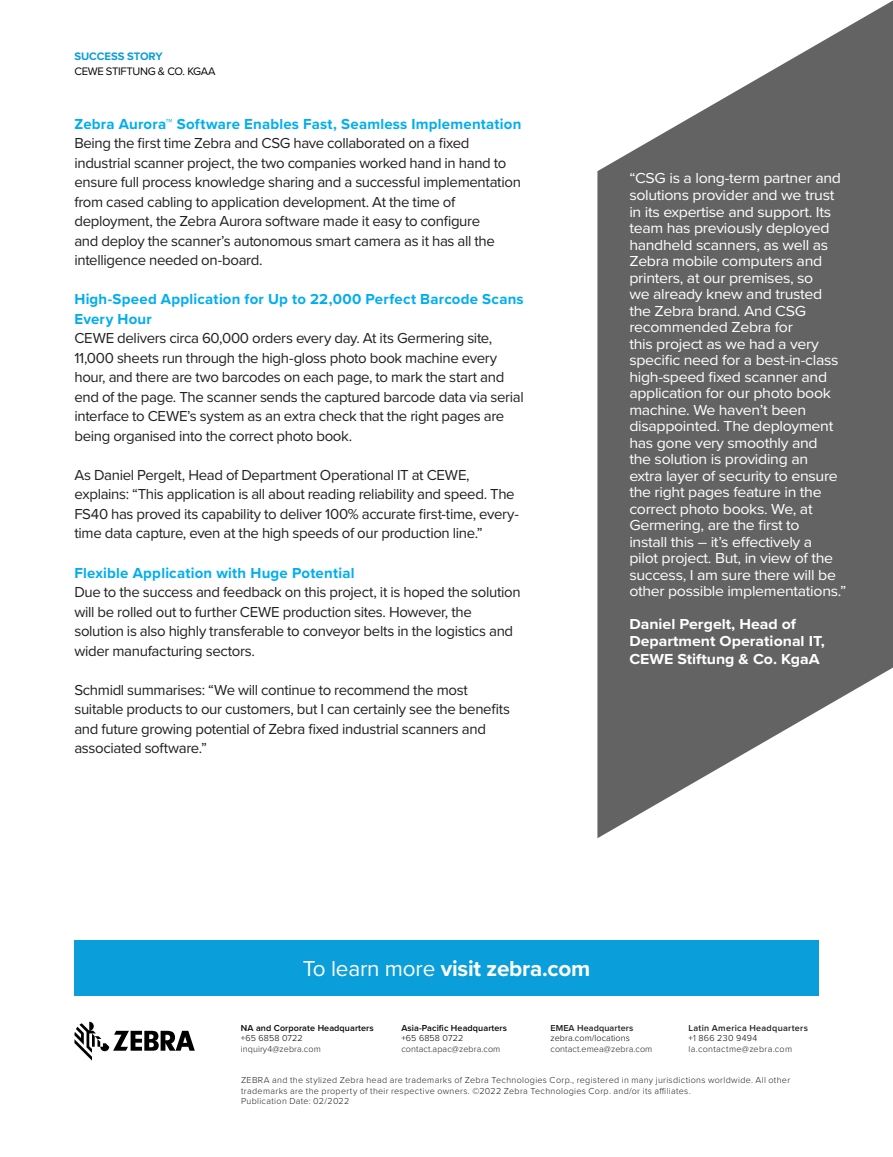
<style>
.page{position:relative;width:893px;height:1157px;background:#fff}
.page>*{position:absolute;margin:0;border:0;box-sizing:border-box;transform-origin:0 0}
.t1{font:700 22.5px "Proxima Nova";letter-spacing:-.01em;color:#fff}
.t2{font:15px/19.5px "Proxima Nova";letter-spacing:-.025em;color:#231f20}
.t3{font:15px/16.5px "Proxima Nova";letter-spacing:-.02em;color:#fff;scale:1.06 1}
.t4{font:700 15px/19.5px "Proxima Nova";letter-spacing:.015em;color:#00aeef}
.t5{font:700 15px/16.5px "Proxima Nova";color:#fff;scale:1.06 1}
.t6{font:11.25px "Proxima Nova";letter-spacing:-.03em;color:#040503}
.t7{font:700 11.25px "Proxima Nova";letter-spacing:-.005em;color:#0a9edb}
.t8{font:300 9px/10.5px "Proxima Nova";letter-spacing:.035em;color:#231f20}
.t9{font:300 9px "Proxima Nova";letter-spacing:.01em;color:#231f20}
.t10{font:600 9px "Proxima Nova";letter-spacing:.01em;color:#040503}
.t11{font:300 9px "Proxima Nova";letter-spacing:.01em;color:#040503}
.t12{font:600 9px "Proxima Nova";letter-spacing:.03em;color:#231f20}
.t13{font:600 9px "Proxima Nova";letter-spacing:.01em;color:#231f20}
.t14{font:300 9px "Proxima Nova";letter-spacing:.04em;color:#040503}
.s1{font-weight:400}
</style>
<div class="page">
<svg style="left:597px;top:1px;width:296px;height:837px;fill:#636363"></svg>
<div style="left:74px;top:940px;width:745px;height:55px;background:#0a9edb"></div>
<svg style="left:74px;top:1021px;width:121px;height:39px"></svg>
<p class="t7" style="left:74px;top:48px;width:90px">SUCCESS STORY</p>
<p class="t6" style="left:74px;top:63px;width:142px">CEWE STIFTUNG &amp; CO. KGAA</p>
<p class="t4" style="left:74px;top:114px;width:448px">Zebra Aurora™ Software Enables Fast, Seamless Implementation</p>
<p class="t2" style="left:74px;top:133px;width:448px">Being the first time Zebra and CSG have collaborated on a fixed industrial scanner project, the two companies worked hand in hand to ensure full process knowledge sharing and a successful implementation from cased cabling to application development. At the time of deployment, the Zebra Aurora software made it easy to configure<br>and deploy the scanner’s autonomous smart camera as it has all the intelligence needed on-board.</p>
<p class="t4" style="left:74px;top:289px;width:451px">High-Speed Application for Up to 22,000 Perfect Barcode Scans<br>Every Hour</p>
<p class="t2" style="left:74px;top:328px;width:451px">CEWE delivers circa 60,000 orders every day. At its Germering site, 11,000 sheets run through the high-gloss photo book machine every hour, and there are two barcodes on each page, to mark the start and end of the page. The scanner sends the captured barcode data via serial interface to CEWE’s system as an extra check that the right pages are being organised into the correct photo book.</p>
<p class="t2" style="left:74px;top:464px;width:446px">As Daniel Pergelt, Head of Department Operational IT at CEWE, explains: “This application is all about reading reliability and speed. The FS40 has proved its capability to deliver 100% accurate first-time, every&shy;time data capture, even at the high speeds of our production line.”</p>
<p class="t4" style="left:74px;top:562px;width:282px">Flexible Application with Huge Potential</p>
<p class="t2" style="left:74px;top:581px;width:448px">Due to the success and feedback on this project, it is hoped the solution will be rolled out to further CEWE production sites. However, the solution is also highly transferable to conveyor belts in the logistics and wider manufacturing sectors.</p>
<p class="t2" style="left:74px;top:679px;width:437px">Schmidl summarises: “We will continue to recommend the most suitable products to our customers, but I can certainly see the benefits and future growing potential of Zebra fixed industrial scanners and associated software.”</p>
<p class="t3" style="left:629px;top:170px;width:206px">“CSG is a long-term partner and solutions provider and we trust in its expertise and support. Its team has previously deployed handheld scanners, as well as<br>Zebra mobile computers and printers, at our premises, so<br>we already knew and trusted the Zebra brand. And CSG recommended Zebra for<br>this project as we had a very specific need for a best-in-class high-speed fixed scanner and application for our photo book machine. We haven’t been disappointed. The deployment has gone very smoothly and<br>the solution is providing an<br>extra layer of security to ensure the right pages feature in the correct photo books. We, at<br>Germering, are the first to<br>install this – it’s effectively a<br>pilot project. But, in view of the success, I am sure there will be other possible implementations.”</p>
<p class="t5" style="left:629px;top:615px;width:186px">Daniel Pergelt, Head of<br>Department Operational IT,</p>
<p class="t5" style="left:629px;top:650px;width:181px">CEWE Stiftung &amp; Co. KgaA</p>
<h1 class="t1" style="left:303px;top:951px;width:289px"><span class="s1">To learn more</span> visit zebra.com</h1>
<p class="t10" style="left:241px;top:1021px;width:134px">NA and Corporate Headquarters</p>
<p class="t11" style="left:241px;top:1031px;width:63px">+65 6858 0722</p>
<p class="t9" style="left:241px;top:1042px;width:81px">inquiry4@zebra.com</p>
<p class="t10" style="left:401px;top:1021px;width:107px">Asia-Pacific Headquarters</p>
<p class="t11" style="left:401px;top:1031px;width:63px">+65 6858 0722</p>
<p class="t9" style="left:401px;top:1042px;width:100px">contact.apac@zebra.com</p>
<p class="t13" style="left:550px;top:1021px;width:84px">EMEA Headquarters</p>
<p class="t11" style="left:550px;top:1031px;width:81px">zebra.com/locations</p>
<p class="t9" style="left:550px;top:1042px;width:103px">contact.emea@zebra.com</p>
<p class="t12" style="left:688px;top:1021px;width:121px">Latin America Headquarters</p>
<p class="t14" style="left:688px;top:1031px;width:70px">+1 866 230 9494</p>
<p class="t8" style="left:688px;top:1043px;width:105px">la.contactme@zebra.com</p>
<p class="t8" style="left:241px;top:1074px;width:551px">ZEBRA and the stylized Zebra head are trademarks of Zebra Technologies Corp., registered in many jurisdictions worldwide. All other trademarks are the property of their respective owners. ©2022 Zebra Technologies Corp. and/or its affiliates.<br>Publication Date: 02/2022</p>
</div>
